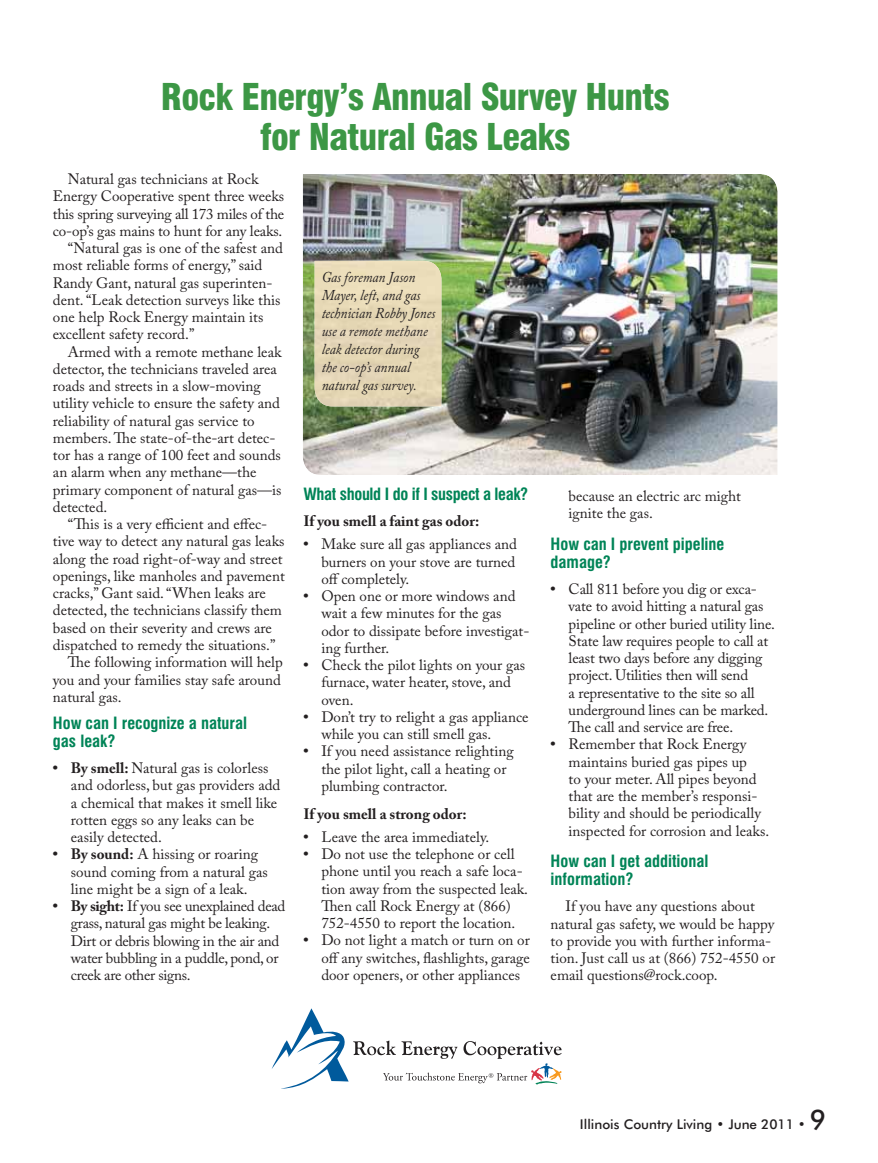
<style>
.page{position:relative;width:878px;height:1163px;background:#fff}
.page>*{position:absolute;margin:0;border:0;box-sizing:border-box;transform-origin:0 0}
.t1{font:900 condensed 36px/40.5px "Swiss 721 BT";letter-spacing:-.02em;color:#3c9745;text-align:center}
.t2{font:700 condensed 16.5px/18px "Swiss 721 BT";color:#008457}
.t3{font:700 condensed 16.5px "Swiss 721 BT";letter-spacing:-.02em;color:#008457}
.t4{font:15px/17.2px "Adobe Caslon Pro";color:#231f20}
.t5{font:15px/17.2px "Adobe Caslon Pro";letter-spacing:-.02em;color:#231f20}
.t6{font:italic 15px/18px "Adobe Caslon Pro";color:#231f20;scale:.89 1}
.t7{font:700 15px "Adobe Caslon Pro";color:#231f20}
.t8{font:500 13.5px "Futura BT";color:#231f20}
.s1{font-weight:700}
.s2{font-size:27px}
</style>
<div class="page">
<img style="left:303px;top:174px;width:474px;height:301px">
<svg style="left:272px;top:1008px;width:289px;height:81px"></svg>
<img style="left:315px;top:261px;width:126px;height:145px">
<h1 class="t1" style="left:161px;top:77px;width:510px">Rock Energy’s Annual Survey Hunts for Natural Gas Leaks</h1>
<p class="t4" style="left:68px;top:172px;width:192px">Natural gas technicians at Rock</p>
<p class="t4" style="left:53px;top:189px;width:233px">Energy Cooperative spent three weeks</p>
<p class="t5" style="left:53px;top:206px;width:233px">this spring surveying all 173 miles of the</p>
<p class="t4" style="left:53px;top:224px;width:231px">co-op’s gas mains to hunt for any leaks.</p>
<p class="t4" style="left:68px;top:241px;width:216px">“Natural gas is one of the safest and</p>
<p class="t4" style="left:53px;top:258px;width:211px">most reliable forms of energy,” said</p>
<p class="t4" style="left:53px;top:275px;width:221px">Randy Gant, natural gas superinten-</p>
<p class="t4" style="left:53px;top:293px;width:229px">dent. “Leak detection surveys like this</p>
<p class="t4" style="left:53px;top:310px;width:212px">one help Rock Energy maintain its</p>
<p class="t4" style="left:53px;top:327px;width:143px">excellent safety record.”</p>
<p class="t4" style="left:68px;top:344px;width:215px">Armed with a remote methane leak</p>
<p class="t4" style="left:53px;top:362px;width:226px">detector, the technicians traveled area</p>
<p class="t4" style="left:53px;top:379px;width:209px">roads and streets in a slow-moving</p>
<p class="t4" style="left:53px;top:396px;width:228px">utility vehicle to ensure the safety and</p>
<p class="t4" style="left:53px;top:413px;width:203px">reliability of natural gas service to</p>
<p class="t4" style="left:53px;top:431px;width:224px">members. The state-of-the-art detec-</p>
<p class="t4" style="left:53px;top:448px;width:229px">tor has a range of 100 feet and sounds</p>
<p class="t4" style="left:53px;top:465px;width:205px">an alarm when any methane—the</p>
<p class="t4" style="left:53px;top:482px;width:230px">primary component of natural gas—is</p>
<p class="t4" style="left:53px;top:500px;width:56px">detected.</p>
<p class="t4" style="left:68px;top:517px;width:201px">“This is a very efficient and effec-</p>
<p class="t4" style="left:53px;top:534px;width:233px">tive way to detect any natural gas leaks</p>
<p class="t4" style="left:53px;top:551px;width:231px">along the road right-of-way and street</p>
<p class="t4" style="left:53px;top:569px;width:233px">openings, like manholes and pavement</p>
<p class="t4" style="left:53px;top:586px;width:214px">cracks,” Gant said. “When leaks are</p>
<p class="t4" style="left:53px;top:603px;width:231px">detected, the technicians classify them</p>
<p class="t4" style="left:53px;top:620px;width:220px">based on their severity and crews are</p>
<p class="t4" style="left:53px;top:638px;width:224px">dispatched to remedy the situations.”</p>
<p class="t4" style="left:68px;top:655px;width:216px">The following information will help</p>
<p class="t4" style="left:53px;top:672px;width:229px">you and your families stay safe around</p>
<p class="t4" style="left:53px;top:689px;width:70px">natural gas.</p>
<p class="t2" style="left:53px;top:715px;width:196px">How can I recognize a natural gas leak?</p>
<p class="t4" style="left:71px;top:761px;width:211px;text-indent:-18px"><span class="s1">• By smell:</span> Natural gas is colorless and odorless, but gas providers add a chemical that makes it smell like rotten eggs so any leaks can be easily detected.</p>
<p class="t4" style="left:71px;top:847px;width:198px;text-indent:-18px"><span class="s1">• By sound:</span> A hissing or roaring sound coming from a natural gas line might be a sign of a leak.</p>
<p class="t5" style="left:71px;top:899px;width:216px;text-indent:-18px"><span class="s1">• By sight:</span> If you see unexplained dead grass, natural gas might be leaking.<br>Dirt or debris blowing in the air and water bubbling in a puddle, pond, or creek are other signs.</p>
<p class="t6" style="left:322px;top:269px;width:129px">Gas foreman Jason<br>Mayer, left, and gas technician Robby Jones use a remote methane leak detector during the co-op’s annual natural gas survey.</p>
<p class="t3" style="left:303px;top:486px;width:226px">What should I do if I suspect a leak?</p>
<p class="t7" style="left:303px;top:515px;width:177px">If you smell a faint gas odor:</p>
<p class="t4" style="left:321px;top:537px;width:197px;text-align:justify;text-indent:-18px"><span class="s1">•</span> Make sure all gas appliances and burners on your stove are turned off completely.</p>
<p class="t4" style="left:321px;top:589px;width:210px;text-indent:-18px"><span class="s1">•</span> Open one or more windows and wait a few minutes for the gas odor to dissipate before investigat&shy;ing further.</p>
<p class="t4" style="left:321px;top:658px;width:205px;text-indent:-18px"><span class="s1">•</span> Check the pilot lights on your gas furnace, water heater, stove, and oven.</p>
<p class="t4" style="left:321px;top:710px;width:209px;text-indent:-18px"><span class="s1">•</span> Don’t try to relight a gas appliance while you can still smell gas.</p>
<p class="t4" style="left:321px;top:744px;width:194px;text-indent:-18px"><span class="s1">•</span> If you need assistance relighting the pilot light, call a heating or plumbing contractor.</p>
<p class="t7" style="left:303px;top:808px;width:165px">If you smell a strong odor:</p>
<p class="t4" style="left:303px;top:829px;width:187px"><span class="s1">•</span> Leave the area immediately.</p>
<p class="t4" style="left:321px;top:847px;width:208px;text-indent:-18px"><span class="s1">•</span> Do not use the telephone or cell phone until you reach a safe loca&shy;tion away from the suspected leak.<br>Then call Rock Energy at (866)<br>752-4550 to report the location.</p>
<p class="t4" style="left:321px;top:933px;width:210px;text-align:justify;text-indent:-18px"><span class="s1">•</span> Do not light a match or turn on or off any switches, flashlights, garage door openers, or other appliances</p>
<p class="t4" style="left:568px;top:489px;width:174px">because an electric arc might ignite the gas.</p>
<p class="t2" style="left:550px;top:536px;width:175px">How can I prevent pipeline damage?</p>
<p class="t4" style="left:568px;top:582px;width:208px;text-indent:-18px"><span class="s1">•</span> Call 811 before you dig or exca&shy;vate to avoid hitting a natural gas pipeline or other buried utility line.<br>State law requires people to call at least two days before any digging project. Utilities then will send<br>a representative to the site so all underground lines can be marked.<br>The call and service are free.</p>
<p class="t4" style="left:568px;top:737px;width:202px;text-indent:-18px"><span class="s1">•</span> Remember that Rock Energy maintains buried gas pipes up<br>to your meter. All pipes beyond that are the member’s responsi&shy;bility and should be periodically inspected for corrosion and leaks.</p>
<p class="t2" style="left:550px;top:853px;width:159px">How can I get additional information?</p>
<p class="t4" style="left:550px;top:899px;width:226px;text-indent:15px">If you have any questions about natural gas safety, we would be happy to provide you with further informa&shy;tion. Just call us at (866) 752-4550 or email questions@rock.coop.</p>
<p class="t8" style="left:580px;top:1116px;width:248px">Illinois Country Living • June 2011 • <span class="s2">9</span></p>
</div>
